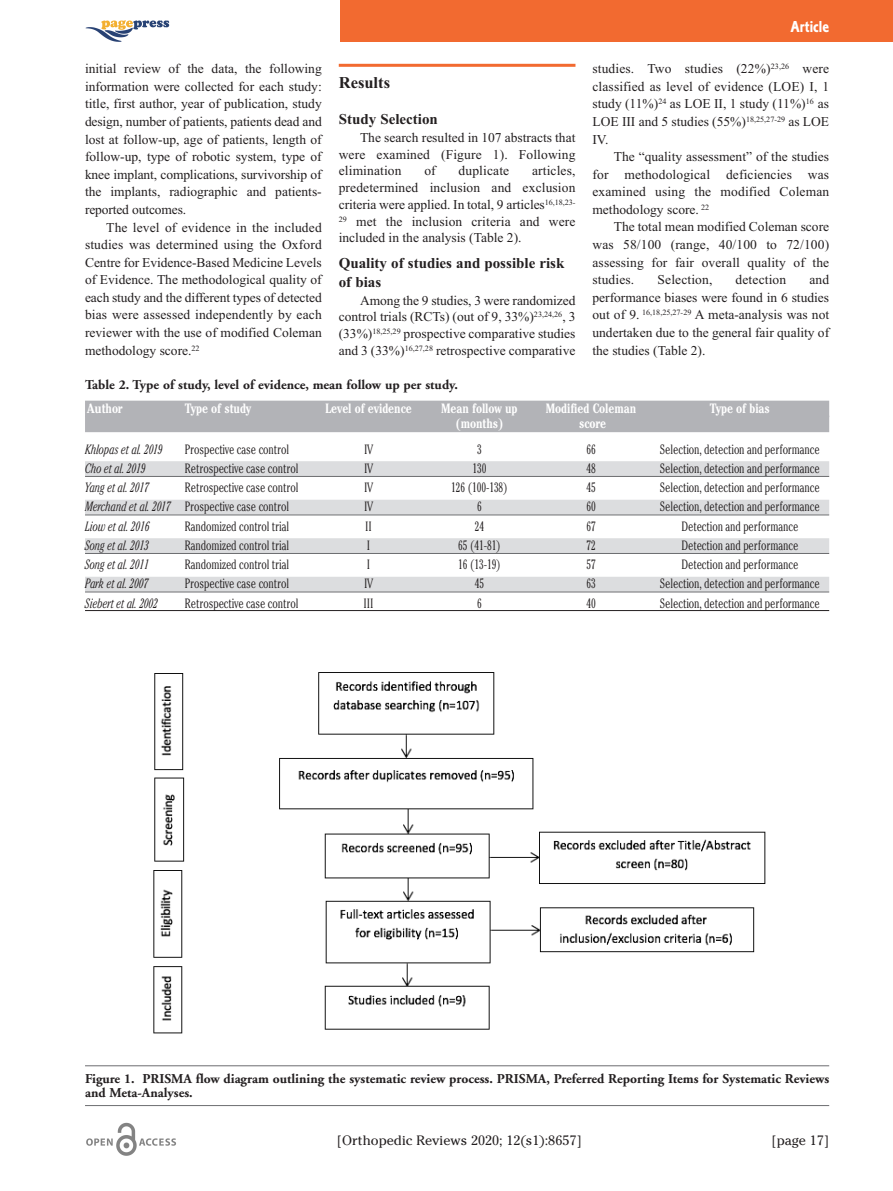
<style>
.page{position:relative;width:893px;height:1191px;background:#fff}
.page>*{position:absolute;margin:0;border:0;box-sizing:border-box;transform-origin:0 0}
.t1{font:700 16.5px "Times New Roman";color:#231f20}
.t2{font:16.5px "Corinthian Bold Condensed Plain";color:#fff}
.t3{font:700 15px/18.5px "Times New Roman";color:#231f20}
.t4{font:13.5px/17.5px "Times New Roman";color:#231f20;text-align:justify}
.t5{font:300 condensed 13.5px "Cheltenham";letter-spacing:-.01em;color:#231f20;scale:.9 1}
.t6{font:700 13.5px/13.5px "Adobe Garamond";color:#231f20}
.t7{font:italic 300 condensed 13.5px "Cheltenham";letter-spacing:-.01em;color:#231f20;scale:.9 1}
.t8{font:700 condensed 13.5px "Cheltenham";letter-spacing:-.01em;color:#fff;scale:.9 1}
.t9{font:13.5px "Cheltenham";color:#231f20}
.t10{font:700 condensed 13.5px "Cheltenham";letter-spacing:-.01em;color:#fff}
.s1{font-style:italic}
</style>
<div class="page">
<img style="left:86px;top:1123px;width:90px;height:33px">
<hr style="left:339px;top:64px;width:236px;height:3px;background:#f26a30">
<div style="left:340px;top:0;width:553px;height:42px;background:#f26a30"></div>
<img style="left:85px;top:20px;width:85px;height:22px">
<div style="left:85px;top:401px;width:744px;height:16px;background:#b2b3b7"></div>
<div style="left:85px;top:416px;width:744px;height:16px;background:#b2b3b7"></div>
<div style="left:85px;top:461px;width:744px;height:15px;background:#dcdddf"></div>
<hr style="left:85px;top:476px;width:744px;height:1px;background:#6c6d70">
<div style="left:85px;top:500px;width:744px;height:15px;background:#dcdddf"></div>
<hr style="left:85px;top:515px;width:744px;height:1px;background:#6c6d70">
<div style="left:85px;top:538px;width:744px;height:15px;background:#dcdddf"></div>
<hr style="left:85px;top:553px;width:744px;height:1px;background:#6c6d70">
<div style="left:85px;top:577px;width:744px;height:15px;background:#dcdddf"></div>
<hr style="left:85px;top:592px;width:744px;height:1px;background:#6c6d70">
<hr style="left:85px;top:610px;width:744px;height:1px;background:#231f20">
<hr style="left:85px;top:1065px;width:744px;height:1px;background:#6c6d70">
<hr style="left:85px;top:1105px;width:744px;height:1px;background:#6c6d70">
<img style="left:153px;top:672px;width:613px;height:362px">
<p class="t4" style="left:85px;top:60px;width:238px">initial review of the data, the following information were collected for each study: title, first author, year of publication, study design, number of patients, patients dead and lost at follow-up, age of patients, length of follow-up, type of robotic system, type of knee implant, complications, survivorship of the implants, radiographic and patients&shy;reported outcomes.</p>
<p class="t4" style="left:85px;top:218px;width:238px;text-indent:21px">The level of evidence in the included studies was determined using the Oxford Centre for Evidence-Based Medicine Levels of Evidence. The methodological quality of each study and the different types of detected bias were assessed independently by each reviewer with the use of modified Coleman methodology score.<sup>22</sup></p>
<p class="t1" style="left:339px;top:73px;width:53px">Results</p>
<p class="t3" style="left:339px;top:110px;width:101px">Study Selection</p>
<p class="t4" style="left:339px;top:129px;width:238px;line-height:16.6px;text-indent:21px">The search resulted in 107 abstracts that were examined (Figure 1). Following elimination</p>
<p class="t4" style="left:339px;top:162px;width:238px;line-height:16.6px;text-indent:193px">articles, predetermined inclusion and exclusion criteria were applied. In total, 9 articles<sup>16,18,23</sup><sup>- </sup><sup>29</sup> met the inclusion criteria and were included in the analysis (Table 2).</p>
<p class="t3" style="left:339px;top:254px;width:227px">Quality of studies and possible risk of bias</p>
<p class="t4" style="left:339px;top:291px;width:238px;line-height:16.6px;text-indent:21px">Among the 9 studies, 3 were randomized control trials (RCTs) (out of 9, 33%)<sup>23,24,26</sup>, 3 (33%)<sup>18,25,29</sup> prospective comparative studies and 3 (33%)<sup>16,27,28</sup> retrospective comparative</p>
<p class="t4" style="left:424px;top:162px;width:13px">of</p>
<p class="t4" style="left:459px;top:162px;width:52px">duplicate</p>
<p class="t2" style="left:790px;top:21px;width:40px">Article</p>
<p class="t4" style="left:592px;top:60px;width:238px">studies. Two studies (22%)<sup>23,26</sup> were classified as level of evidence (LOE) I, 1 study (11%)<sup>24</sup> as LOE II, 1 study (11%)<sup>16</sup> as LOE III and 5 studies (55%)<sup>18,25,27</sup><sup>-</sup><sup>29</sup> as LOE IV.</p>
<p class="t4" style="left:592px;top:148px;width:238px;text-indent:21px">The “quality assessment” of the studies for methodological deficiencies was examined using the modified Coleman methodology score. <sup>22</sup></p>
<p class="t4" style="left:592px;top:218px;width:238px;text-indent:21px">The total mean modified Coleman score was 58/100 (range, 40/100 to 72/100) assessing for fair overall quality of the studies.</p>
<p class="t4" style="left:592px;top:271px;width:238px;text-indent:217px">and performance biases were found in 6 studies out of 9. <sup>16,18,25,27</sup><sup>-</sup><sup>29</sup> A meta-analysis was not undertaken due to the general fair quality of the studies (Table 2).</p>
<p class="t4" style="left:658px;top:271px;width:56px">Selection,</p>
<p class="t4" style="left:736px;top:271px;width:52px">detection</p>
<p class="t6" style="left:85px;top:379px;width:374px">Table 2. Type of study, level of evidence, mean follow up per study.</p>
<p class="t10" style="left:87px;top:403px;width:37px">Author</p>
<p class="t8" style="left:185px;top:403px;width:75px">Type of study</p>
<p class="t8" style="left:325px;top:403px;width:98px">Level of evidence</p>
<p class="t8" style="left:441px;top:403px;width:86px">Mean follow up</p>
<p class="t8" style="left:546px;top:403px;width:102px">Modified Coleman</p>
<p class="t8" style="left:710px;top:403px;width:68px">Type of bias</p>
<p class="t8" style="left:456px;top:418px;width:55px">(months)</p>
<p class="t8" style="left:579px;top:418px;width:32px">score</p>
<p class="t7" style="left:85px;top:444px;width:88px">Khlopas et al. 2019</p>
<p class="t5" style="left:185px;top:444px;width:117px">Prospective case control</p>
<p class="t5" style="left:364px;top:444px;width:11px">IV</p>
<p class="t5" style="left:477px;top:444px;width:7px">3</p>
<p class="t5" style="left:586px;top:444px;width:12px">66</p>
<p class="t5" style="left:660px;top:444px;width:179px">Selection, detection and performance</p>
<p class="t7" style="left:85px;top:463px;width:69px">Cho et al. 2019</p>
<p class="t5" style="left:185px;top:463px;width:128px">Retrospective case control</p>
<p class="t5" style="left:364px;top:463px;width:11px">IV</p>
<p class="t5" style="left:473px;top:463px;width:17px">130</p>
<p class="t5" style="left:586px;top:463px;width:12px">48</p>
<p class="t5" style="left:660px;top:463px;width:179px">Selection, detection and performance</p>
<p class="t7" style="left:85px;top:482px;width:73px">Yang et al. 2017</p>
<p class="t5" style="left:185px;top:482px;width:128px">Retrospective case control</p>
<p class="t5" style="left:364px;top:482px;width:11px">IV</p>
<p class="t5" style="left:451px;top:482px;width:65px">126 (100-138)</p>
<p class="t5" style="left:586px;top:482px;width:12px">45</p>
<p class="t5" style="left:660px;top:482px;width:179px">Selection, detection and performance</p>
<p class="t5" style="left:85px;top:502px;width:228px"><span class="s1">Merchand et al. 2017</span> Prospective case control</p>
<p class="t5" style="left:364px;top:502px;width:11px">IV</p>
<p class="t5" style="left:477px;top:502px;width:7px">6</p>
<p class="t5" style="left:586px;top:502px;width:12px">60</p>
<p class="t5" style="left:660px;top:502px;width:179px">Selection, detection and performance</p>
<p class="t7" style="left:85px;top:521px;width:73px">Liow et al. 2016</p>
<p class="t5" style="left:185px;top:521px;width:117px">Randomized control trial</p>
<p class="t5" style="left:365px;top:521px;width:9px">II</p>
<p class="t5" style="left:475px;top:521px;width:12px">24</p>
<p class="t5" style="left:586px;top:521px;width:12px">67</p>
<p class="t5" style="left:681px;top:521px;width:131px">Detection and performance</p>
<p class="t7" style="left:85px;top:540px;width:73px">Song et al. 2013</p>
<p class="t5" style="left:185px;top:540px;width:117px">Randomized control trial</p>
<p class="t5" style="left:367px;top:540px;width:5px">I</p>
<p class="t5" style="left:458px;top:540px;width:49px">65 (41-81)</p>
<p class="t5" style="left:586px;top:540px;width:12px">72</p>
<p class="t5" style="left:681px;top:540px;width:131px">Detection and performance</p>
<p class="t7" style="left:85px;top:559px;width:73px">Song et al. 2011</p>
<p class="t5" style="left:185px;top:559px;width:117px">Randomized control trial</p>
<p class="t5" style="left:367px;top:559px;width:5px">I</p>
<p class="t5" style="left:458px;top:559px;width:49px">16 (13-19)</p>
<p class="t5" style="left:586px;top:559px;width:12px">57</p>
<p class="t5" style="left:681px;top:559px;width:131px">Detection and performance</p>
<p class="t7" style="left:85px;top:579px;width:72px">Park et al. 2007</p>
<p class="t5" style="left:185px;top:579px;width:117px">Prospective case control</p>
<p class="t5" style="left:364px;top:579px;width:11px">IV</p>
<p class="t5" style="left:475px;top:579px;width:12px">45</p>
<p class="t5" style="left:586px;top:579px;width:12px">63</p>
<p class="t5" style="left:660px;top:579px;width:179px">Selection, detection and performance</p>
<p class="t7" style="left:85px;top:598px;width:83px">Siebert et al. 2002</p>
<p class="t5" style="left:185px;top:598px;width:128px">Retrospective case control</p>
<p class="t5" style="left:364px;top:598px;width:13px">III</p>
<p class="t5" style="left:477px;top:598px;width:7px">6</p>
<p class="t5" style="left:586px;top:598px;width:12px">40</p>
<p class="t5" style="left:660px;top:598px;width:179px">Selection, detection and performance</p>
<p class="t6" style="left:85px;top:1073px;width:746px">Figure 1. PRISMA flow diagram outlining the systematic review process. PRISMA, Preferred Reporting Items for Systematic Reviews and Meta-Analyses.</p>
<p class="t9" style="left:337px;top:1132px;width:247px">[Orthopedic Reviews 2020; 12(s1):8657]</p>
<p class="t9" style="left:771px;top:1132px;width:59px">[page 17]</p>
</div>
